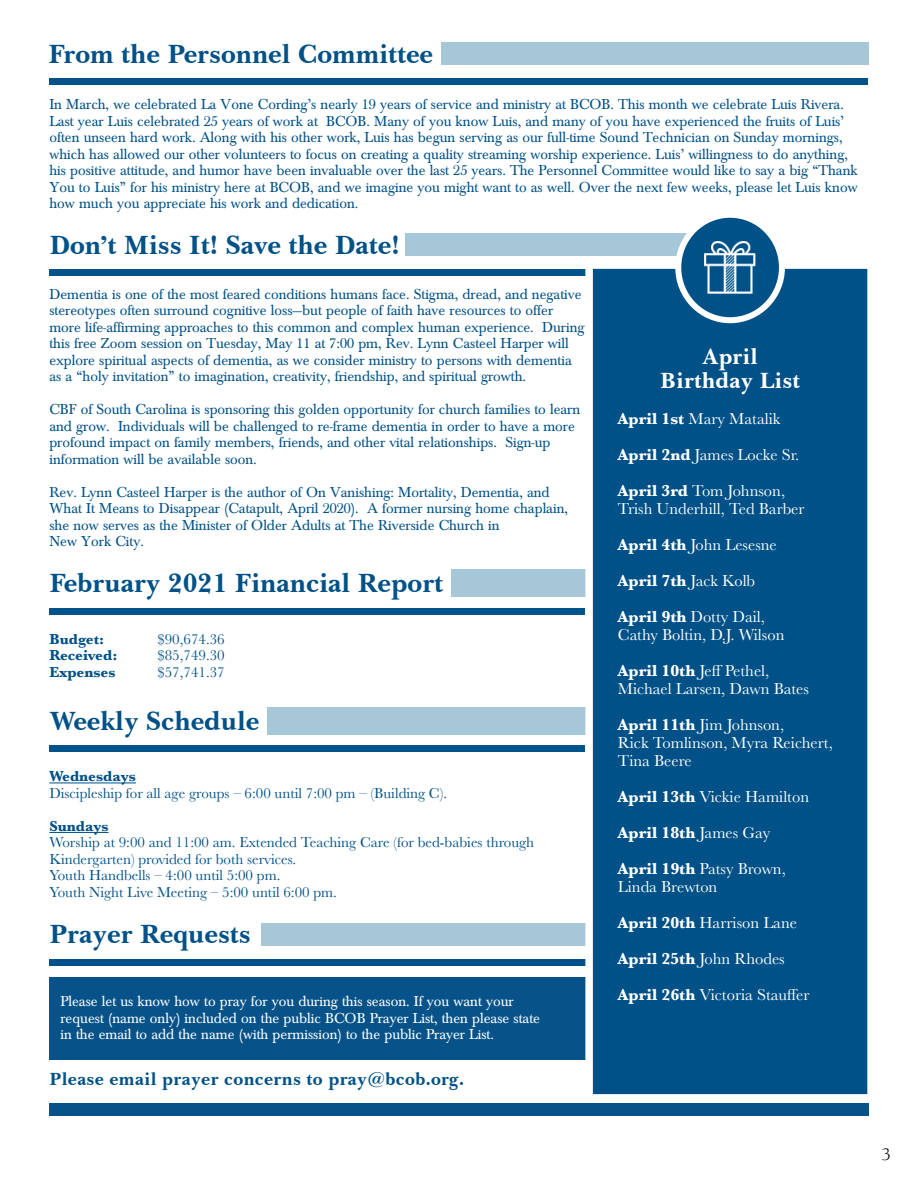
<style>
.page{position:relative;width:918px;height:1188px;background:#fff}
.page>*{position:absolute;margin:0;border:0;box-sizing:border-box;transform-origin:0 0}
.Headline{font:700 27px "Baskerville BT";color:#005187}
.Headline-2{font:700 22.5px "Baskerville BT";letter-spacing:.01em;color:#fff}
.Headline-3{font:700 18px "Baskerville BT";letter-spacing:.02em;color:#005187}
.t1{font:18px "ATC Agate";color:#000}
.t2{font:16.5px/18px "Baskerville";color:#fff}
.t3{font:700 16.5px "Baskerville";color:#fff}
.t4{font:15px/16.5px "Baskerville";color:#005187}
.t5{font:15px/16.5px "Baskerville";color:#005187}
.t6{font:15px/16.5px "Baskerville";color:#fff}
.t7{font:700 15px "Baskerville";color:#005187}
.s1{font-weight:700}
.s2{font-weight:400}
</style>
<div class="page">
<div style="left:451px;top:569px;width:417px;height:28px;background:#a5c7d8"></div>
<div style="left:49px;top:79px;width:819px;height:6px;background:#005288"></div>
<div style="left:49px;top:978px;width:820px;height:138px;background:#075389"></div>
<div style="left:0;top:1060px;width:918px;height:42px;background:#fff"></div>
<div style="left:49px;top:959px;width:820px;height:7px;background:#005187"></div>
<div style="left:49px;top:269px;width:820px;height:7px;background:#005288"></div>
<div style="left:441px;top:42px;width:428px;height:23px;background:#a5c7d8"></div>
<div style="left:405px;top:233px;width:343px;height:23px;background:#a5c7d8"></div>
<div style="left:262px;top:923px;width:606px;height:22px;background:#a5c7d7"></div>
<div style="left:267px;top:707px;width:601px;height:27px;background:#a5c7d8"></div>
<div style="left:585px;top:261px;width:290px;height:841px;background:#005187;border:8px solid #fff"></div>
<div style="left:678px;top:215px;width:104px;height:105px;background:#005187;border-radius:50%"></div>
<div style="left:675px;top:212px;width:110px;height:111px;border:6px solid #fff;border-radius:50%"></div>
<img style="left:704px;top:241px;width:52px;height:53px">
<div style="left:49px;top:745px;width:536px;height:7px;background:#005288"></div>
<hr style="left:49px;top:783px;width:87px;height:1px;background:#005187">
<hr style="left:49px;top:832px;width:60px;height:1px;background:#005187">
<div style="left:49px;top:608px;width:536px;height:7px;background:#005288"></div>
<p class="Headline" style="left:49px;top:37px;width:386px">From the Personnel Committee</p>
<p class="t4" style="left:49px;top:96px;width:810px">In March, we celebrated La Vone Cording’s nearly 19 years of service and ministry at BCOB. This month we celebrate Luis Rivera.<br>Last year Luis celebrated 25 years of work at BCOB. Many of you know Luis, and many of you have experienced the fruits of Luis’ often unseen hard work. Along with his other work, Luis has begun serving as our full-time Sound Technician on Sunday mornings, which has allowed our other volunteers to focus on creating a quality streaming worship experience. Luis’ willingness to do anything, his positive attitude, and humor have been invaluable over the last 25 years. The Personnel Committee would like to say a big “Thank You to Luis” for his ministry here at BCOB, and we imagine you might want to as well. Over the next few weeks, please let Luis know how much you appreciate his work and dedication.</p>
<p class="Headline" style="left:49px;top:228px;width:352px">Don’t Miss It! Save the Date!</p>
<p class="t4" style="left:49px;top:286px;width:537px">Dementia is one of the most feared conditions humans face. Stigma, dread, and negative stereotypes often surround cognitive loss—but people of faith have resources to offer more life-affirming approaches to this common and complex human experience. During this free Zoom session on Tuesday, May 11 at 7:00 pm, Rev. Lynn Casteel Harper will explore spiritual aspects of dementia, as we consider ministry to persons with dementia as a “holy invitation” to imagination, creativity, friendship, and spiritual growth.</p>
<p class="t4" style="left:49px;top:402px;width:532px">CBF of South Carolina is sponsoring this golden opportunity for church families to learn and grow. Individuals will be challenged to re-frame dementia in order to have a more profound impact on family members, friends, and other vital relationships. Sign-up information will be available soon.</p>
<p class="t4" style="left:49px;top:484px;width:520px">Rev. Lynn Casteel Harper is the author of On Vanishing: Mortality, Dementia, and<br>What It Means to Disappear (Catapult, April 2020). A former nursing home chaplain, she now serves as the Minister of Older Adults at The Riverside Church in</p>
<p class="t4" style="left:49px;top:534px;width:96px">New York City.</p>
<p class="Headline" style="left:49px;top:566px;width:395px">February 2021 Financial Report</p>
<p class="t7" style="left:49px;top:628px;width:56px">Budget:</p>
<p class="t5" style="left:157px;top:631px;width:69px">$90,674.36</p>
<p class="t7" style="left:49px;top:645px;width:69px">Received:</p>
<p class="t5" style="left:157px;top:647px;width:69px">$85,749.30</p>
<p class="t7" style="left:49px;top:661px;width:68px">Expenses</p>
<p class="t5" style="left:157px;top:664px;width:69px">$57,741.37</p>
<p class="Headline" style="left:49px;top:704px;width:212px">Weekly Schedule</p>
<p class="t7" style="left:49px;top:766px;width:88px">Wednesdays</p>
<p class="t5" style="left:49px;top:785px;width:399px">Discipleship for all age groups – 6:00 until 7:00 pm – (Building C).</p>
<p class="t7" style="left:49px;top:816px;width:61px">Sundays</p>
<p class="t5" style="left:49px;top:835px;width:486px">Worship at 9:00 and 11:00 am. Extended Teaching Care (for bed-babies through<br>Kindergarten) provided for both services.</p>
<p class="t5" style="left:49px;top:868px;width:233px">Youth Handbells – 4:00 until 5:00 pm.</p>
<p class="t5" style="left:49px;top:884px;width:289px">Youth Night Live Meeting – 5:00 until 6:00 pm.</p>
<p class="Headline" style="left:49px;top:917px;width:203px">Prayer Requests</p>
<p class="t6" style="left:60px;top:993px;width:481px">Please let us know how to pray for you during this season. If you want your request (name only) included on the public BCOB Prayer List, then please state in the email to add the name (with permission) to the public Prayer List.</p>
<p class="Headline-3" style="left:49px;top:1068px;width:416px">Please email prayer concerns to pray@bcob.org.</p>
<p class="Headline-2" style="left:702px;top:342px;width:57px">April</p>
<p class="Headline-2" style="left:660px;top:366px;width:141px">Birthday List</p>
<p class="t2" style="left:618px;top:410px;width:164px"><span class="s1">April 1st</span> Mary Matalik</p>
<p class="t2" style="left:618px;top:446px;width:183px"><span class="s1">April 2nd</span> James Locke Sr.</p>
<p class="t2" style="left:618px;top:482px;width:169px"><span class="s1">April 3rd</span> Tom Johnson,</p>
<p class="t2" style="left:618px;top:500px;width:188px">Trish Underhill, Ted Barber</p>
<p class="t2" style="left:618px;top:536px;width:161px"><span class="s1">April 4th</span> John Lesesne</p>
<p class="t3" style="left:618px;top:569px;width:139px">April 7th <span class="s2">Jack Kolb</span></p>
<p class="t2" style="left:618px;top:608px;width:149px"><span class="s1">April 9th</span> Dotty Dail,</p>
<p class="t2" style="left:618px;top:626px;width:168px">Cathy Boltin, D.J. Wilson</p>
<p class="t2" style="left:618px;top:662px;width:153px"><span class="s1">April 10th</span> Jeff Pethel,</p>
<p class="t2" style="left:618px;top:680px;width:193px">Michael Larsen, Dawn Bates</p>
<p class="t2" style="left:618px;top:716px;width:168px"><span class="s1">April 11th</span> Jim Johnson,</p>
<p class="t2" style="left:618px;top:734px;width:216px">Rick Tomlinson, Myra Reichert,<br>Tina Beere</p>
<p class="t2" style="left:618px;top:788px;width:193px"><span class="s1">April 13th</span> Vickie Hamilton</p>
<p class="t3" style="left:618px;top:821px;width:154px">April 18th <span class="s2">James Gay</span></p>
<p class="t2" style="left:618px;top:860px;width:169px"><span class="s1">April 19th</span> Patsy Brown,</p>
<p class="t2" style="left:618px;top:878px;width:101px">Linda Brewton</p>
<p class="t2" style="left:618px;top:914px;width:181px"><span class="s1">April 20th</span> Harrison Lane</p>
<p class="t2" style="left:618px;top:950px;width:168px"><span class="s1">April 25th</span> John Rhodes</p>
<p class="t2" style="left:618px;top:986px;width:193px"><span class="s1">April 26th</span> Victoria Stauffer</p>
<p class="t1" style="left:882px;top:1145px;width:11px">3</p>
</div>
